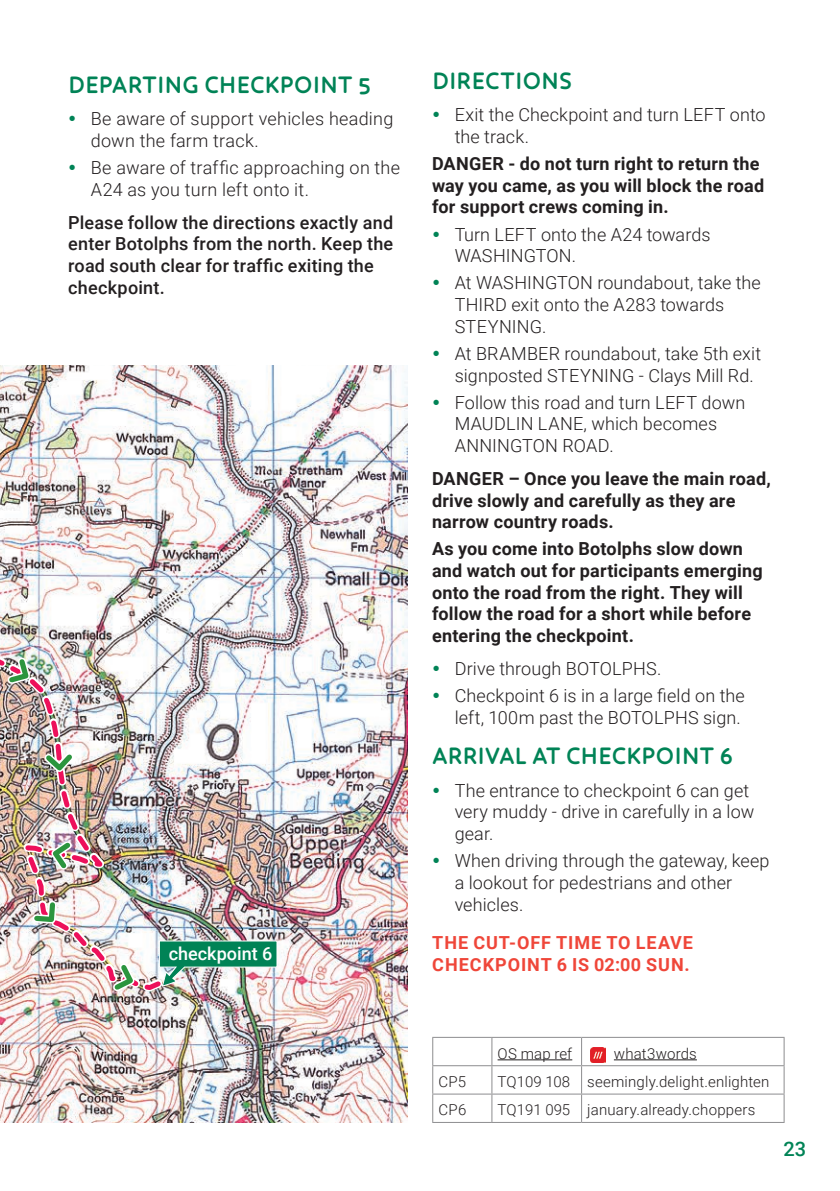
<style>
.page{position:relative;width:840px;height:1191px;background:#fff}
.page>*{position:absolute;margin:0;border:0;box-sizing:border-box;transform-origin:0 0}
.t1{font:700 24px "Core Humanist Sans";letter-spacing:.015em;color:#008356}
.t2{font:500 20px "Roboto";color:#008356}
.t3{font:300 18px/21.6px "Roboto";letter-spacing:.005em;color:#231f20}
.t4{font:700 18px/21.6px "Roboto";letter-spacing:.01em;color:#231f20}
.t5{font:500 18px/21.6px "Roboto";letter-spacing:.01em;color:#231f20}
.t6{font:700 18px/21.6px "Roboto";letter-spacing:.055em;color:#ef4639}
.t7{font:500 18px "Roboto";color:#fff}
.t8{font:300 15px "Roboto";letter-spacing:.01em;color:#231f20}
</style>
<div class="page">
<hr style="left:432px;top:1036px;width:59px;height:1px;background:#8d8d8f">
<hr style="left:491px;top:1036px;width:90px;height:1px;background:#8d8d8f">
<hr style="left:581px;top:1036px;width:203px;height:1px;background:#8d8d8f">
<hr style="left:432px;top:1065px;width:59px;height:1px;background:#8d8d8f">
<hr style="left:491px;top:1065px;width:90px;height:1px;background:#8d8d8f">
<hr style="left:581px;top:1065px;width:203px;height:1px;background:#8d8d8f">
<hr style="left:432px;top:1093px;width:59px;height:1px;background:#8d8d8f">
<svg style="left:432px;top:1037px;width:1px;height:85px"></svg>
<hr style="left:491px;top:1093px;width:90px;height:1px;background:#8d8d8f">
<svg style="left:491px;top:1037px;width:1px;height:85px"></svg>
<hr style="left:581px;top:1093px;width:203px;height:1px;background:#8d8d8f">
<svg style="left:783px;top:1037px;width:1px;height:85px"></svg>
<hr style="left:432px;top:1122px;width:59px;height:1px;background:#8d8d8f">
<hr style="left:491px;top:1122px;width:90px;height:1px;background:#8d8d8f">
<hr style="left:581px;top:1122px;width:203px;height:1px;background:#8d8d8f">
<hr style="left:497px;top:1059px;width:75px;height:1px;background:#231f20">
<hr style="left:613px;top:1059px;width:83px;height:1px;background:#231f20">
<img style="left:590px;top:1047px;width:15px;height:15px">
<img style="left:0;top:365px;width:408px;height:758px">
<img style="left:0;top:500px;width:169px;height:559px">
<img style="left:0;top:505px;width:165px;height:520px">
<img style="left:0;top:489px;width:141px;height:509px">
<img style="left:0;top:494px;width:137px;height:500px">
<img style="left:158px;top:940px;width:120px;height:54px">
<h1 class="t1" style="left:68px;top:68px;width:304px">DEPARTING CHECKPOINT 5</h1>
<p class="t3" style="left:91px;top:107px;width:304px">Be aware of support vehicles heading down the farm track.</p>
<p class="t3" style="left:91px;top:156px;width:311px">Be aware of traffic approaching on the<br>A24 as you turn left onto it.</p>
<p class="t5" style="left:68px;top:211px;width:326px">Please follow the directions exactly and enter Botolphs from the north. Keep the road south clear for traffic exiting the checkpoint.</p>
<p class="t7" style="left:169px;top:940px;width:105px">checkpoint 6</p>
<h1 class="t1" style="left:432px;top:64px;width:141px">DIRECTIONS</h1>
<p class="t3" style="left:454px;top:103px;width:312px">Exit the Checkpoint and turn LEFT onto the track.</p>
<p class="t4" style="left:432px;top:152px;width:333px">DANGER - do not turn right to return the way you came, as you will block the road for support crews coming in.</p>
<p class="t3" style="left:454px;top:223px;width:257px">Turn LEFT onto the A24 towards<br>WASHINGTON.</p>
<p class="t3" style="left:454px;top:271px;width:307px">At WASHINGTON roundabout, take the<br>THIRD exit onto the A283 towards<br>STEYNING.</p>
<p class="t3" style="left:454px;top:342px;width:308px">At BRAMBER roundabout, take 5th exit signposted STEYNING - Clays Mill Rd.</p>
<p class="t3" style="left:454px;top:391px;width:292px">Follow this road and turn LEFT down<br>MAUDLIN LANE, which becomes<br>ANNINGTON ROAD.</p>
<p class="t4" style="left:432px;top:467px;width:340px">DANGER – Once you leave the main road, drive slowly and carefully as they are narrow country roads.</p>
<p class="t4" style="left:432px;top:537px;width:332px">As you come into Botolphs slow down and watch out for participants emerging onto the road from the right. They will follow the road for a short while before entering the checkpoint.</p>
<p class="t3" style="left:454px;top:654px;width:291px;line-height:27.2px">Drive through BOTOLPHS.<br>Checkpoint 6 is in a large field on the</p>
<p class="t3" style="left:454px;top:706px;width:287px">left, 100m past the BOTOLPHS sign.</p>
<h1 class="t1" style="left:432px;top:740px;width:302px">ARRIVAL AT CHECKPOINT 6</h1>
<p class="t3" style="left:454px;top:779px;width:301px">The entrance to checkpoint 6 can get very muddy - drive in carefully in a low gear.</p>
<p class="t3" style="left:454px;top:849px;width:316px">When driving through the gateway, keep a lookout for pedestrians and other vehicles.</p>
<p class="t6" style="left:432px;top:931px;width:262px">THE CUT-OFF TIME TO LEAVE<br>CHECKPOINT 6 IS 02:00 SUN.</p>
<p class="t8" style="left:497px;top:1043px;width:76px">OS map ref</p>
<p class="t8" style="left:613px;top:1043px;width:84px">what3words</p>
<p class="t8" style="left:438px;top:1071px;width:29px">CP5</p>
<p class="t8" style="left:497px;top:1071px;width:273px">TQ109 108 seemingly.delight.enlighten</p>
<p class="t8" style="left:438px;top:1099px;width:29px">CP6</p>
<p class="t8" style="left:497px;top:1099px;width:259px">TQ191 095 january.already.choppers</p>
<p class="t2" style="left:783px;top:1134px;width:24px">23</p>
</div>
